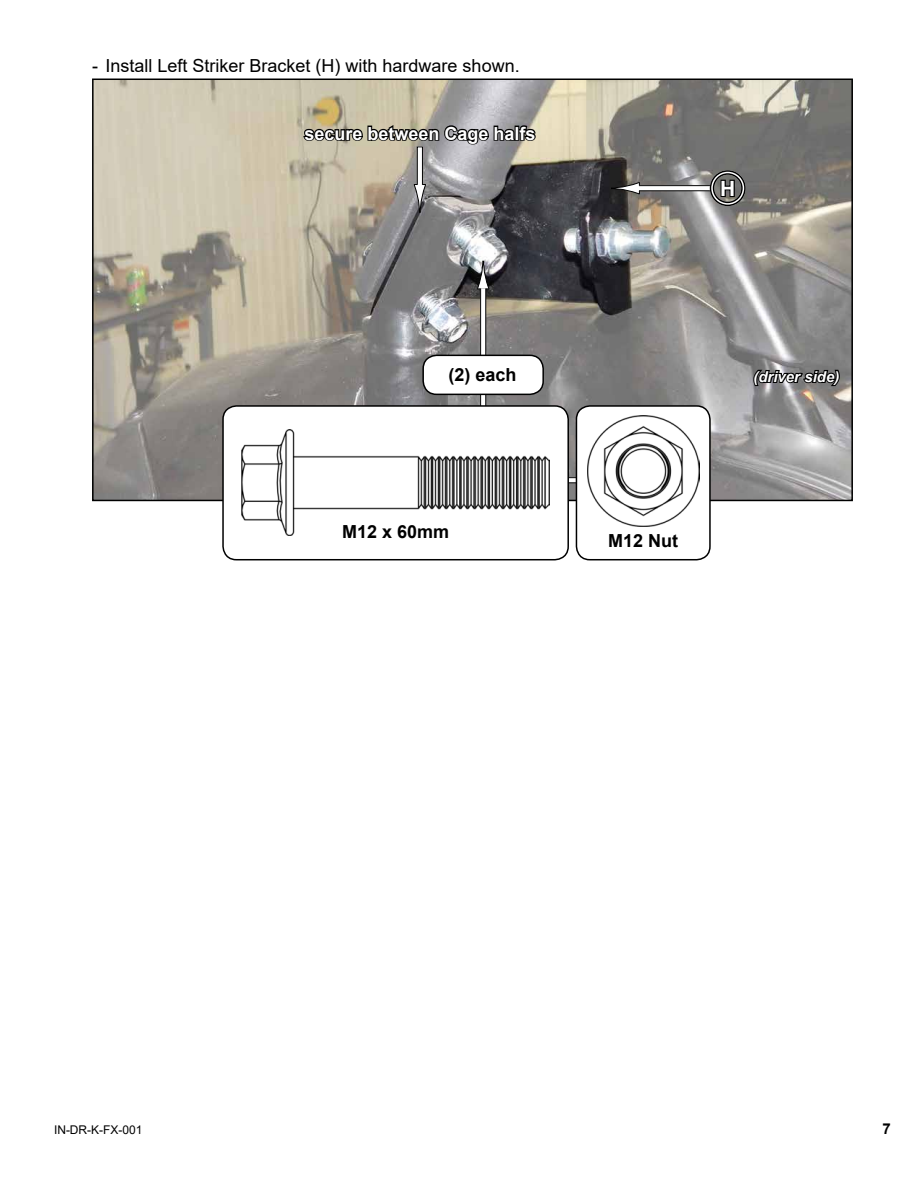
<style>
.page{position:relative;width:918px;height:1188px;background:#fff}
.page>*{position:absolute;margin:0;border:0;box-sizing:border-box;transform-origin:0 0}
.t1{font:700 21px "Arial";color:#fff}
.t2{font:18px "Arial";color:#000}
.t3{font:700 18px "Arial";color:#fff}
.t4{font:700 18px "Arial";color:#000}
.t5{font:italic 700 15px "Arial";color:#fff}
.t6{font:700 15px "Arial";color:#000}
.t7{font:12px "Arial";color:#000}
</style>
<div class="page">
<img style="left:95px;top:82px;width:755px;height:416px">
<div style="left:639px;top:186px;width:73px;height:5px;background:#fff"></div>
<div style="left:639px;top:185px;width:74px;height:6px;border:1px solid #000"></div>
<svg style="left:611px;top:182px;width:29px;height:13px"></svg>
<div style="left:710px;top:170px;width:36px;height:36px;border:4px solid #fff;border-radius:50%"></div>
<div style="left:710px;top:170px;width:36px;height:36px;border:1px solid #000;border-radius:50%"></div>
<div style="left:713px;top:173px;width:30px;height:30px;border:1px solid #000;border-radius:50%"></div>
<svg style="left:719px;top:179px;width:17px;height:19px"></svg>
<svg style="left:752px;top:368px;width:89px;height:19px;background:#444445"></svg>
<div style="left:481px;top:289px;width:5px;height:194px;background:#fff"></div>
<div style="left:480px;top:288px;width:6px;height:196px;border:1px solid #000"></div>
<svg style="left:477px;top:261px;width:13px;height:29px"></svg>
<div style="left:476px;top:478px;width:124px;height:5px;background:#fff"></div>
<div style="left:475px;top:477px;width:125px;height:6px;border:1px solid #000"></div>
<div style="left:223px;top:406px;width:345px;height:154px;background:#fff;border-radius:14px"></div>
<div style="left:222px;top:405px;width:347px;height:155px;border:2px solid #000;border-radius:14px"></div>
<img style="left:242px;top:430px;width:308px;height:106px">
<div style="left:576px;top:406px;width:134px;height:154px;background:#fff;border-radius:14px"></div>
<div style="left:576px;top:405px;width:135px;height:155px;border:2px solid #000;border-radius:14px"></div>
<img style="left:587px;top:415px;width:112px;height:112px">
<div style="left:423px;top:355px;width:120px;height:39px;background:#fff;border-radius:14px"></div>
<div style="left:422px;top:355px;width:122px;height:40px;border:2px solid #000;border-radius:14px"></div>
<svg style="left:302px;top:121px;width:235px;height:25px;background:#706d64"></svg>
<div style="left:417px;top:147px;width:5px;height:38px;background:#fff"></div>
<div style="left:417px;top:147px;width:6px;height:38px;border:1px solid #000"></div>
<svg style="left:413px;top:184px;width:13px;height:29px"></svg>
<p class="t2" style="left:92px;top:53px;width:429px">- Install Left Striker Bracket (H) with hardware shown.</p>
<p class="t3" style="left:304px;top:121px;width:233px">secure between Cage halfs</p>
<p class="t4" style="left:448px;top:362px;width:70px">(2) each</p>
<p class="t4" style="left:342px;top:519px;width:109px">M12 x 60mm</p>
<p class="t1" style="left:720px;top:174px;width:17px">H</p>
<p class="t4" style="left:608px;top:528px;width:72px">M12 Nut</p>
<p class="t5" style="left:753px;top:367px;width:87px">(driver side)</p>
<p class="t7" style="left:54px;top:1122px;width:90px">IN-DR-K-FX-001</p>
<p class="t6" style="left:883px;top:1118px;width:10px">7</p>
</div>
